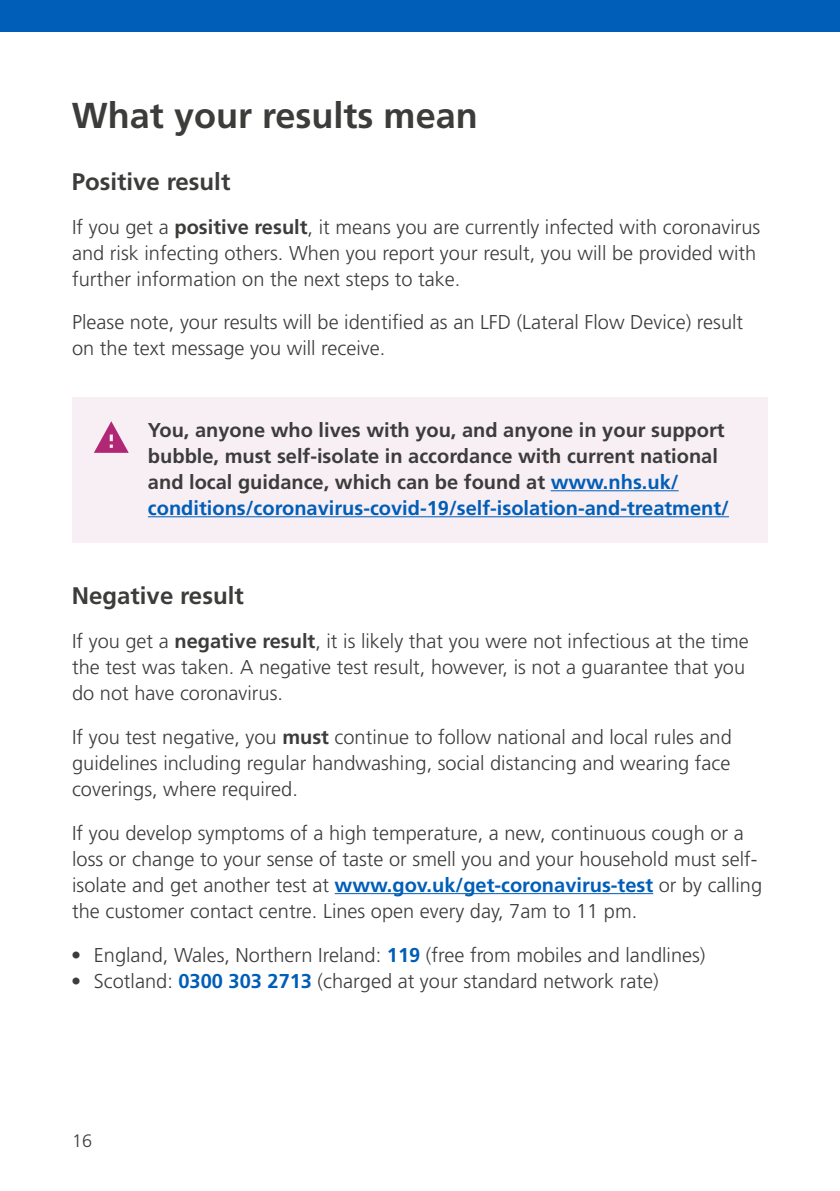
<style>
.page{position:relative;width:840px;height:1191px;background:#fff}
.page>*{position:absolute;margin:0;border:0;box-sizing:border-box;transform-origin:0 0}
.Heading_2__h2{font:700 36px "Frutiger";color:#3c3c3b}
.Heading_3__h3{font:700 24px "Frutiger";color:#3c3c3b}
.Paragraph_Black__p{font:300 20px/26px "Frutiger";color:#3c3c3b}
.Paragraph_Bold__p{font:300 20px/26px "Frutiger";color:#3c3c3b}
.Paragraph_Bold__p-2{font:700 20px/26px "Frutiger";color:#3c3c3b}
.Page_number__p{font:300 18px "Frutiger";color:#3c3c3b}
.s1{font-weight:700}
.s2{color:#005eb8}
.s3{font-weight:700;color:#005eb8}
</style>
<div class="page">
<div style="left:72px;top:397px;width:695px;height:146px;background:#f8eff5"></div>
<svg style="left:94px;top:421px;width:35px;height:32px"></svg>
<hr style="left:550px;top:490px;width:128px;height:1px;background:#005eb8">
<hr style="left:148px;top:516px;width:580px;height:1px;background:#005eb8">
<hr style="left:334px;top:893px;width:318px;height:1px;background:#005eb8">
<div style="left:0;top:0;width:839px;height:31px;background:#005eb8"></div>
<h3 class="Heading_2__h2" style="left:72px;top:95px;width:407px">What your results mean</h3>
<p class="Heading_3__h3" style="left:72px;top:167px;width:160px">Positive result</p>
<p class="Paragraph_Black__p" style="left:72px;top:214px;width:689px">If you get a <span class="s1">positive result</span>, it means you are currently infected with coronavirus and risk infecting others. When you report your result, you will be provided with further information on the next steps to take.</p>
<p class="Paragraph_Black__p" style="left:72px;top:309px;width:672px">Please note, your results will be identified as an LFD (Lateral Flow Device) result on the text message you will receive.</p>
<h3 class="Paragraph_Bold__p-2" style="left:148px;top:416px;width:582px">You, anyone who lives with you, and anyone in your support bubble, must self-isolate in accordance with current national and local guidance, which can be found at <span class="s2">www.nhs.uk/ conditions/coronavirus-covid-19/self-isolation-and-treatment/</span></h3>
<p class="Heading_3__h3" style="left:72px;top:582px;width:173px">Negative result</p>
<p class="Paragraph_Black__p" style="left:72px;top:628px;width:678px">If you get a <span class="s1">negative result</span>, it is likely that you were not infectious at the time the test was taken. A negative test result, however, is not a guarantee that you do not have coronavirus.</p>
<p class="Paragraph_Black__p" style="left:72px;top:724px;width:660px;text-align:justify">If you test negative, you <span class="s1">must</span> continue to follow national and local rules and guidelines including regular handwashing, social distancing and wearing face coverings, where required.</p>
<h3 class="Paragraph_Bold__p" style="left:72px;top:820px;width:691px">If you develop symptoms of a high temperature, a new, continuous cough or a loss or change to your sense of taste or smell you and your household must self&shy;isolate and get another test at <span class="s3">www.gov.uk/get-coronavirus-test</span> or by calling the customer contact centre. Lines open every day, 7am to 11 pm.</h3>
<p class="Paragraph_Black__p" style="left:71px;top:942px;width:635px">• England, Wales, Northern Ireland: <span class="s3">119</span> (free from mobiles and landlines)</p>
<p class="Paragraph_Black__p" style="left:71px;top:968px;width:588px">• Scotland: <span class="s3">0300 303 2713</span> (charged at your standard network rate)</p>
<p class="Page_number__p" style="left:72px;top:1130px;width:22px">16</p>
</div>
